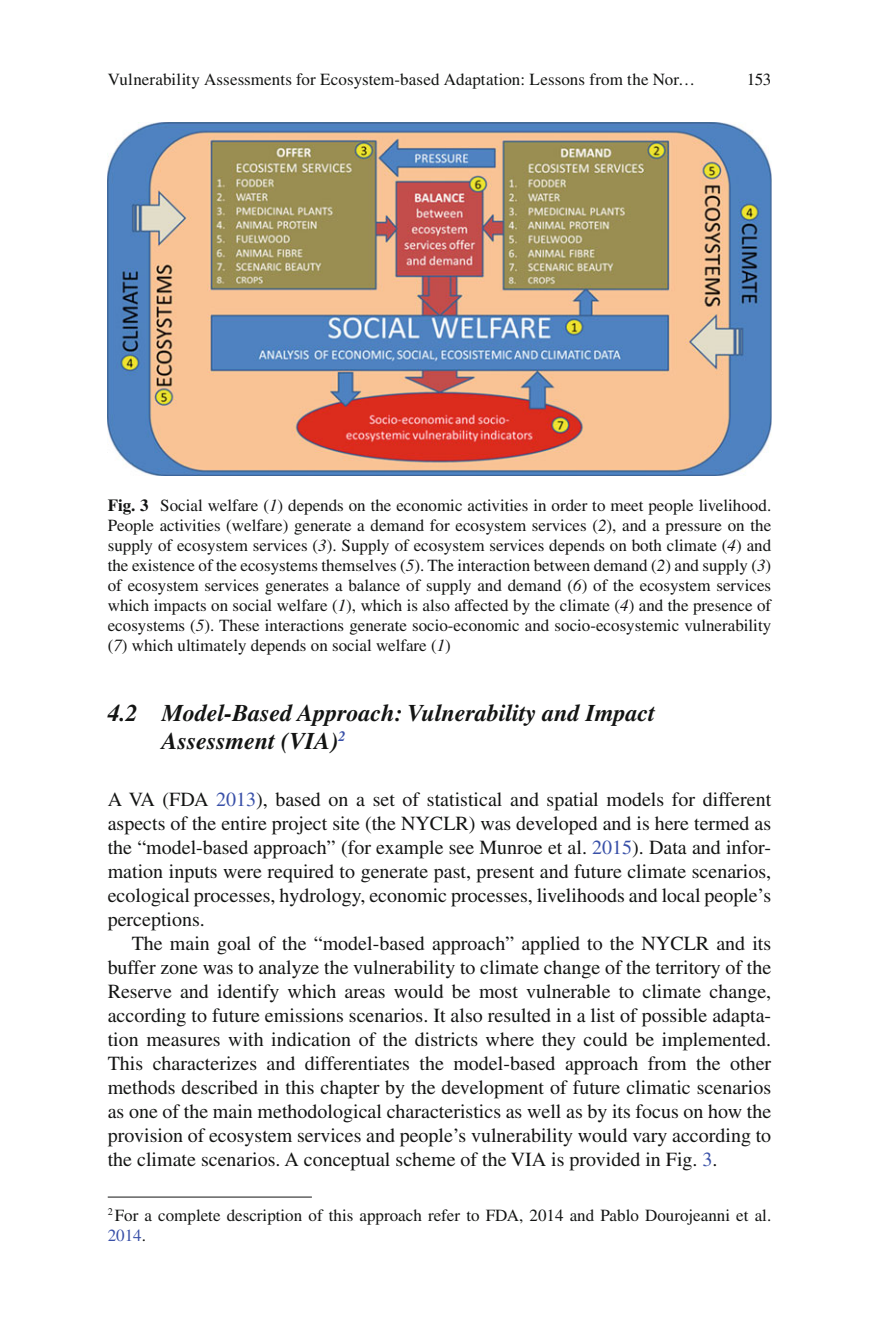
<style>
.page{position:relative;width:879px;height:1333px;background:#fff}
.page>*{position:absolute;margin:0;border:0;box-sizing:border-box;transform-origin:0 0}
.t1{font:italic 700 24px/28px "Vbrdjx Times";color:#131413}
.t2{font:20px/24px "Hdplbn Times";color:#131413;text-align:justify}
.t3{font:17px/20px "Hdplbn Times";color:#131413}
.s1{font-family:"Fldkpb Times";font-weight:700}
.s2{font-family:"Vctyjx Times";font-style:italic}
.s3{color:#3950a8}
</style>
<div class="page">
<hr style="left:108px;top:1196px;width:204px;height:1px;background:#131413">
<img style="left:108px;top:122px;width:663px;height:353px">
<p class="t3" style="left:108px;top:71px;width:589px">Vulnerability Assessments for Ecosystem-based Adaptation: Lessons from the Nor…</p>
<p class="t3" style="left:746px;top:71px;width:26px">153</p>
<p class="t3" style="left:108px;top:496px;width:665px;text-align:justify"><span class="s1">Fig. 3</span> Social welfare ( <span class="s2">1</span> ) depends on the economic activities in order to meet people livelihood.<br>People activities (welfare) generate a demand for ecosystem services ( <span class="s2">2</span> ), and a pressure on the supply of ecosystem services ( <span class="s2">3</span> ). Supply of ecosystem services depends on both climate ( <span class="s2">4</span> ) and the existence of the ecosystems themselves ( <span class="s2">5</span> ). The interaction between demand ( <span class="s2">2</span> ) and supply ( <span class="s2">3</span> ) of ecosystem services generates a balance of supply and demand ( <span class="s2">6</span> ) of the ecosystem services which impacts on social welfare ( <span class="s2">1</span> ), which is also affected by the climate ( <span class="s2">4</span> ) and the presence of ecosystems ( <span class="s2">5</span> ). These interactions generate socio-economic and socio-ecosystemic vulnerability ( <span class="s2">7</span> ) which ultimately depends on social welfare ( <span class="s2">1</span> )</p>
<p class="t1" style="left:162px;top:701px;width:495px;text-indent:-54px">4.2 Model-Based Approach: Vulnerability and Impact<br>Assessment (VIA) <sup>2</sup></p>
<p class="t2" style="left:108px;top:788px;width:665px">A VA (FDA <span class="s3">2013</span> ), based on a set of statistical and spatial models for different aspects of the entire project site (the NYCLR) was developed and is here termed as the “model- based approach” (for example see Munroe et al. <span class="s3">2015</span> ). Data and infor&shy;mation inputs were required to generate past, present and future climate scenarios, ecological processes, hydrology, economic processes, livelihoods and local people’s perceptions.</p>
<p class="t2" style="left:108px;top:932px;width:665px;text-indent:24px">The main goal of the “model-based approach” applied to the NYCLR and its buffer zone was to analyze the vulnerability to climate change of the territory of the Reserve and identify which areas would be most vulnerable to climate change, according to future emissions scenarios. It also resulted in a list of possible adapta&shy;tion measures with indication of the districts where they could be implemented.<br>This characterizes and differentiates the model-based approach from the other methods described in this chapter by the development of future climatic scenarios as one of the main methodological characteristics as well as by its focus on how the provision of ecosystem services and people’s vulnerability would vary according to the climate scenarios. A conceptual scheme of the VIA is provided in Fig. <span class="s3">3</span> .</p>
<p class="t3" style="left:108px;top:1206px;width:665px"><sup>2</sup> For a complete description of this approach refer to FDA, 2014 and Pablo Dourojeanni et al.<br><span class="s3">2014</span> .</p>
</div>
